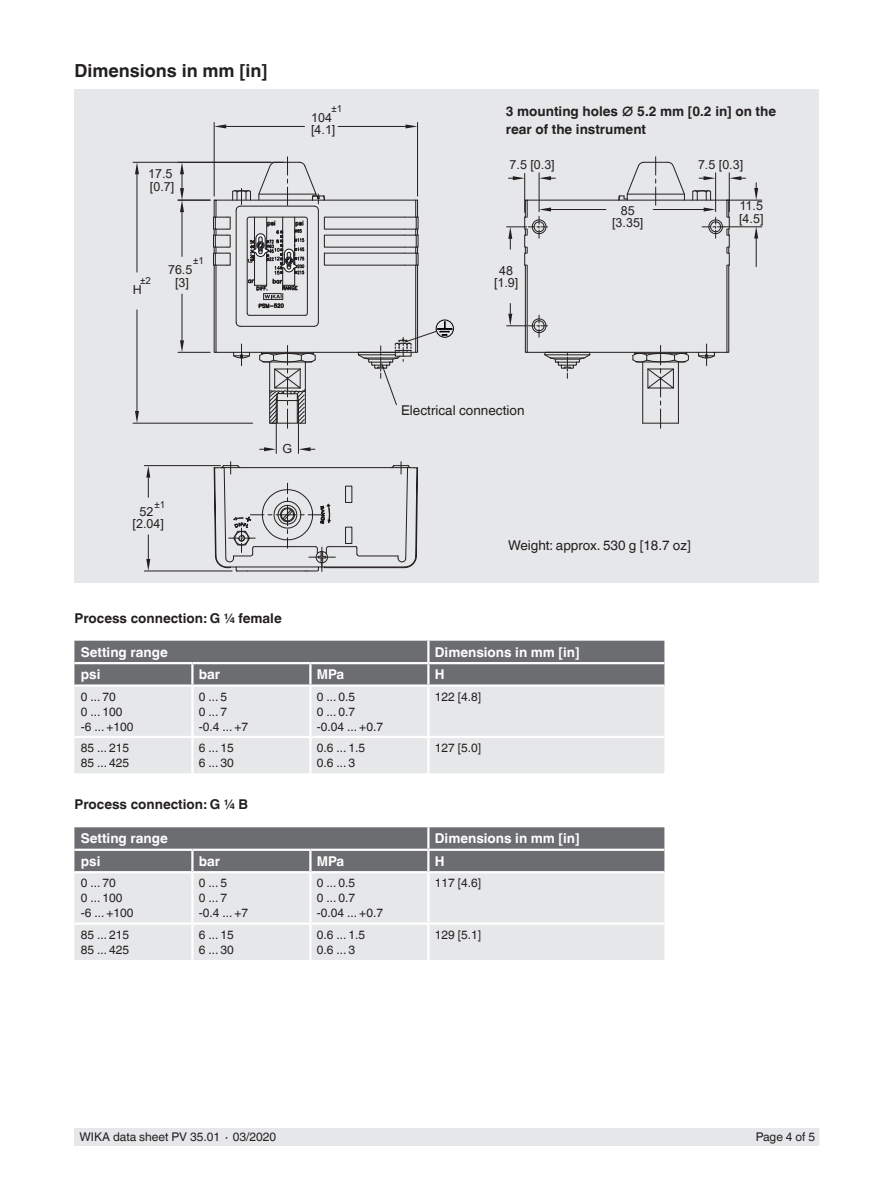
<style>
.page{position:relative;width:893px;height:1188px;background:#fff}
.page>*{position:absolute;margin:0;border:0;box-sizing:border-box;transform-origin:0 0}
.t1{font:700 18px "Helvetica World";color:#231f20}
.t2{font:700 13.5px/18px "Helvetica World";color:#231f20}
.t3{font:700 13.5px "Helvetica World";color:#fff}
.t4{font:13.5px "Helvetica World";color:#231f20}
.t5{font:12.45px/12.5px "Arial";color:#231f20;text-align:center}
.t6{font:12px/15px "Helvetica World";color:#231f20}
.t7{font:9.75px "Arial";color:#231f20}
</style>
<div class="page">
<div style="left:75px;top:1128px;width:744px;height:17px;background:#e6e7e9"></div>
<div style="left:74px;top:641px;width:590px;height:43px;background:#6c6d70"></div>
<div style="left:74px;top:687px;width:590px;height:86px;background:#e6e7e9"></div>
<hr style="left:191px;top:687px;width:3px;height:49px;background:#fff">
<hr style="left:309px;top:687px;width:3px;height:49px;background:#fff">
<hr style="left:74px;top:736px;width:118px;height:2px;background:#fff">
<hr style="left:192px;top:736px;width:118px;height:2px;background:#fff">
<hr style="left:191px;top:738px;width:3px;height:35px;background:#fff">
<hr style="left:310px;top:736px;width:118px;height:2px;background:#fff">
<hr style="left:309px;top:738px;width:3px;height:35px;background:#fff">
<hr style="left:191px;top:664px;width:3px;height:20px;background:#fff">
<hr style="left:309px;top:664px;width:3px;height:20px;background:#fff">
<hr style="left:427px;top:664px;width:3px;height:20px;background:#fff">
<hr style="left:427px;top:641px;width:3px;height:21px;background:#fff">
<hr style="left:74px;top:662px;width:118px;height:2px;background:#fff">
<hr style="left:192px;top:662px;width:118px;height:2px;background:#fff">
<hr style="left:310px;top:662px;width:118px;height:2px;background:#fff">
<hr style="left:428px;top:736px;width:236px;height:2px;background:#fff">
<hr style="left:428px;top:662px;width:236px;height:2px;background:#fff">
<hr style="left:427px;top:687px;width:3px;height:49px;background:#fff">
<hr style="left:427px;top:738px;width:3px;height:35px;background:#fff">
<div style="left:74px;top:827px;width:590px;height:44px;background:#6c6d70"></div>
<div style="left:74px;top:873px;width:590px;height:87px;background:#e6e7e9"></div>
<hr style="left:191px;top:873px;width:3px;height:49px;background:#fff">
<hr style="left:309px;top:873px;width:3px;height:49px;background:#fff">
<hr style="left:74px;top:922px;width:118px;height:3px;background:#fff">
<hr style="left:192px;top:922px;width:118px;height:3px;background:#fff">
<hr style="left:191px;top:925px;width:3px;height:35px;background:#fff">
<hr style="left:310px;top:922px;width:118px;height:3px;background:#fff">
<hr style="left:309px;top:925px;width:3px;height:35px;background:#fff">
<hr style="left:427px;top:827px;width:3px;height:22px;background:#fff">
<hr style="left:74px;top:849px;width:118px;height:2px;background:#fff">
<hr style="left:192px;top:849px;width:118px;height:2px;background:#fff">
<hr style="left:310px;top:849px;width:118px;height:2px;background:#fff">
<hr style="left:191px;top:851px;width:3px;height:20px;background:#fff">
<hr style="left:309px;top:851px;width:3px;height:20px;background:#fff">
<hr style="left:427px;top:851px;width:3px;height:20px;background:#fff">
<hr style="left:428px;top:922px;width:236px;height:3px;background:#fff">
<hr style="left:428px;top:849px;width:236px;height:2px;background:#fff">
<hr style="left:427px;top:873px;width:3px;height:49px;background:#fff">
<hr style="left:427px;top:925px;width:3px;height:35px;background:#fff">
<div style="left:74px;top:89px;width:745px;height:494px;background:#e6e7e9"></div>
<svg style="left:213px;top:462px;width:205px;height:110px"></svg>
<hr style="left:236px;top:567px;width:82px;height:1px;background:#231f20">
<hr style="left:324px;top:567px;width:81px;height:1px;background:#231f20">
<hr style="left:525px;top:200px;width:204px;height:1px;background:#231f20">
<hr style="left:538px;top:352px;width:178px;height:1px;background:#231f20">
<hr style="left:133px;top:162px;width:137px;height:1px;background:#231f20">
<hr style="left:133px;top:423px;width:120px;height:1px;background:#231f20">
<hr style="left:137px;top:174px;width:1px;height:98px;background:#231f20">
<hr style="left:137px;top:310px;width:1px;height:101px;background:#231f20">
<svg style="left:135px;top:162px;width:4px;height:12px"></svg>
<svg style="left:135px;top:411px;width:4px;height:12px"></svg>
<hr style="left:178px;top:200px;width:32px;height:1px;background:#231f20">
<hr style="left:178px;top:352px;width:32px;height:1px;background:#231f20">
<hr style="left:182px;top:212px;width:1px;height:44px;background:#231f20">
<hr style="left:182px;top:294px;width:1px;height:46px;background:#231f20">
<svg style="left:180px;top:163px;width:4px;height:49px"></svg>
<svg style="left:180px;top:340px;width:4px;height:12px"></svg>
<hr style="left:214px;top:122px;width:1px;height:74px;background:#231f20">
<hr style="left:417px;top:122px;width:1px;height:74px;background:#231f20">
<hr style="left:226px;top:126px;width:79px;height:1px;background:#231f20">
<hr style="left:338px;top:126px;width:68px;height:1px;background:#231f20">
<svg style="left:214px;top:124px;width:12px;height:4px"></svg>
<svg style="left:406px;top:124px;width:12px;height:4px"></svg>
<hr style="left:144px;top:465px;width:76px;height:1px;background:#231f20">
<hr style="left:144px;top:571px;width:88px;height:1px;background:#231f20">
<svg style="left:146px;top:466px;width:4px;height:31px"></svg>
<svg style="left:146px;top:535px;width:4px;height:36px"></svg>
<hr style="left:551px;top:209px;width:55px;height:1px;background:#231f20">
<hr style="left:539px;top:173px;width:1px;height:39px;background:#231f20">
<svg style="left:506px;top:200px;width:85px;height:178px"></svg>
<hr style="left:724px;top:227px;width:38px;height:1px;background:#231f20">
<hr style="left:727px;top:200px;width:35px;height:1px;background:#231f20">
<svg style="left:754px;top:226px;width:4px;height:41px"></svg>
<svg style="left:754px;top:183px;width:4px;height:17px"></svg>
<hr style="left:524px;top:173px;width:1px;height:39px;background:#231f20">
<svg style="left:508px;top:176px;width:17px;height:4px"></svg>
<svg style="left:539px;top:176px;width:16px;height:4px"></svg>
<svg style="left:618px;top:157px;width:128px;height:271px"></svg>
<svg style="left:260px;top:447px;width:16px;height:4px"></svg>
<svg style="left:299px;top:447px;width:16px;height:4px"></svg>
<hr style="left:276px;top:423px;width:1px;height:31px;background:#231f20">
<hr style="left:298px;top:424px;width:1px;height:30px;background:#231f20">
<div style="left:436px;top:320px;width:18px;height:18px;border:1px solid #000002;border-radius:50%"></div>
<svg style="left:213px;top:157px;width:240px;height:271px"></svg>
<h1 class="t1" style="left:74px;top:60px;width:194px">Dimensions in mm [in]</h1>
<p class="t5" style="left:148px;top:168px;width:28px;text-align:left">17.5 [0.7]</p>
<p class="t7" style="left:140px;top:274px;width:12px">±2</p>
<p class="t5" style="left:133px;top:284px;width:11px">H</p>
<p class="t7" style="left:193px;top:254px;width:12px">±1</p>
<p class="t5" style="left:168px;top:264px;width:26px">76.5 [3]</p>
<p class="t7" style="left:332px;top:102px;width:12px">±1</p>
<p class="t5" style="left:311px;top:111px;width:26px;text-align:left">104 [4.1]</p>
<p class="t7" style="left:154px;top:498px;width:12px">±1</p>
<p class="t5" style="left:133px;top:505px;width:33px">52 [2.04]</p>
<p class="t5" style="left:282px;top:442px;width:11px">G</p>
<p class="t2" style="left:506px;top:102px;width:272px">3 mounting holes ∅ 5.2 mm [0.2 in] on the rear of the instrument</p>
<p class="t5" style="left:510px;top:158px;width:47px">7.5 [0.3]</p>
<p class="t5" style="left:698px;top:158px;width:47px">7.5 [0.3]</p>
<p class="t5" style="left:739px;top:200px;width:26px;text-align:left">11.5 [4.5]</p>
<p class="t5" style="left:612px;top:204px;width:33px">85 [3.35]</p>
<p class="t5" style="left:494px;top:264px;width:26px">48 [1.9]</p>
<p class="t4" style="left:401px;top:402px;width:125px">Electrical connection</p>
<p class="t4" style="left:508px;top:537px;width:184px">Weight: approx. 530 g [18.7 oz]</p>
<p class="t2" style="left:74px;top:609px;width:209px">Process connection: G ¼ female</p>
<p class="t3" style="left:81px;top:644px;width:88px">Setting range</p>
<p class="t3" style="left:435px;top:644px;width:146px">Dimensions in mm [in]</p>
<p class="t3" style="left:81px;top:667px;width:21px">psi</p>
<p class="t3" style="left:199px;top:667px;width:23px">bar</p>
<p class="t3" style="left:317px;top:667px;width:29px">MPa</p>
<p class="t3" style="left:435px;top:667px;width:11px">H</p>
<p class="t6" style="left:81px;top:689px;width:54px">0 ... 70<br>0 ... 100 -6 ... +100</p>
<p class="t6" style="left:199px;top:689px;width:51px">0 ... 5<br>0 ... 7 -0.4 ... +7</p>
<p class="t6" style="left:317px;top:689px;width:68px">0 ... 0.5<br>0 ... 0.7 -0.04 ... +0.7</p>
<p class="t6" style="left:435px;top:689px;width:48px">122 [4.8]</p>
<p class="t6" style="left:81px;top:740px;width:50px">85 ... 215<br>85 ... 425</p>
<p class="t6" style="left:199px;top:740px;width:37px">6 ... 15<br>6 ... 30</p>
<p class="t6" style="left:317px;top:740px;width:50px">0.6 ... 1.5<br>0.6 ... 3</p>
<p class="t6" style="left:435px;top:740px;width:48px">127 [5.0]</p>
<p class="t2" style="left:74px;top:796px;width:175px">Process connection: G ¼ B</p>
<p class="t3" style="left:81px;top:831px;width:88px">Setting range</p>
<p class="t3" style="left:435px;top:831px;width:146px">Dimensions in mm [in]</p>
<p class="t3" style="left:81px;top:853px;width:21px">psi</p>
<p class="t3" style="left:199px;top:853px;width:23px">bar</p>
<p class="t3" style="left:317px;top:853px;width:29px">MPa</p>
<p class="t3" style="left:435px;top:853px;width:11px">H</p>
<p class="t6" style="left:81px;top:876px;width:54px">0 ... 70<br>0 ... 100 -6 ... +100</p>
<p class="t6" style="left:199px;top:876px;width:51px">0 ... 5<br>0 ... 7 -0.4 ... +7</p>
<p class="t6" style="left:317px;top:876px;width:68px">0 ... 0.5<br>0 ... 0.7 -0.04 ... +0.7</p>
<p class="t6" style="left:435px;top:876px;width:48px">117 [4.6]</p>
<p class="t6" style="left:81px;top:927px;width:50px">85 ... 215<br>85 ... 425</p>
<p class="t6" style="left:199px;top:927px;width:37px">6 ... 15<br>6 ... 30</p>
<p class="t6" style="left:317px;top:927px;width:50px">0.6 ... 1.5<br>0.6 ... 3</p>
<p class="t6" style="left:435px;top:927px;width:48px">129 [5.1]</p>
<p class="t6" style="left:80px;top:1130px;width:198px">WIKA data sheet PV 35.01 ∙ 03/2020</p>
<p class="t6" style="left:756px;top:1130px;width:61px">Page 4 of 5</p>
</div>
